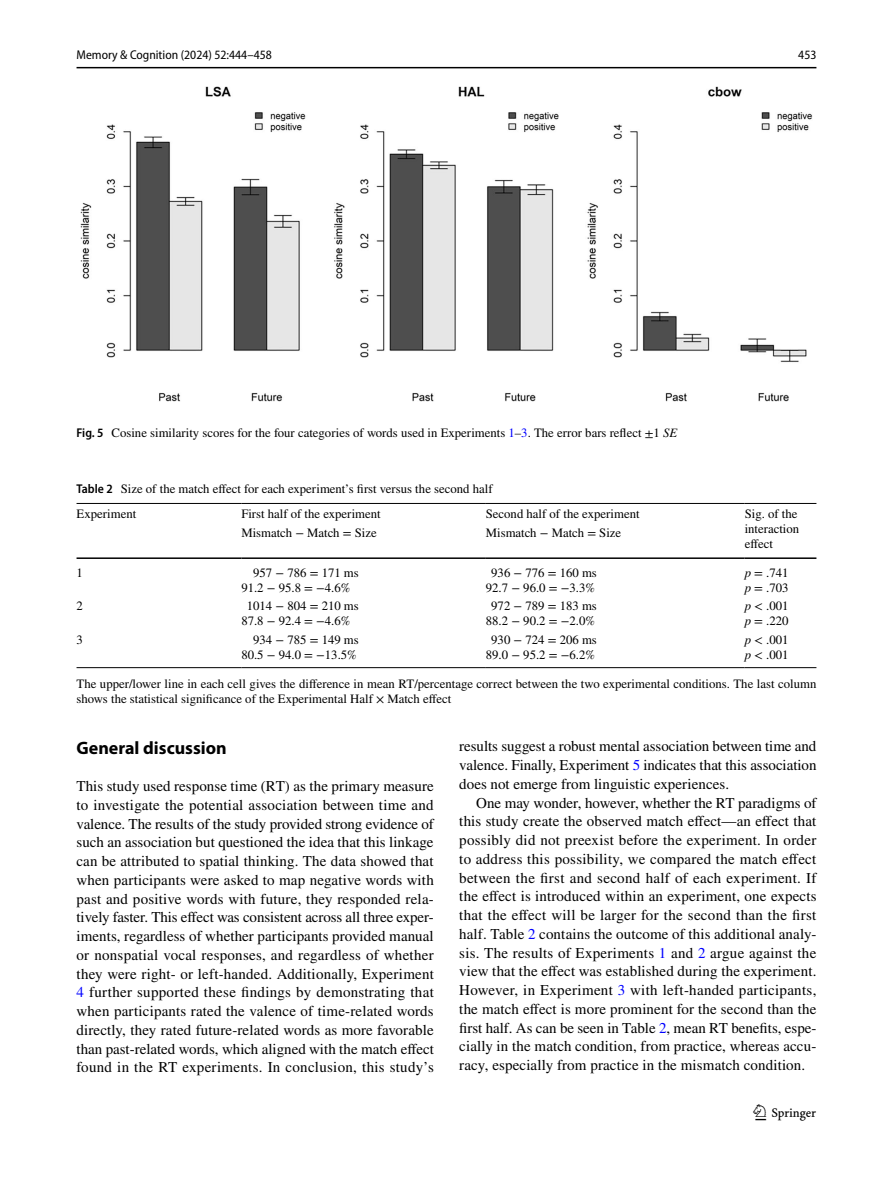
<style>
.page{position:relative;width:893px;height:1187px;background:#fff}
.page>*{position:absolute;margin:0;border:0;box-sizing:border-box;transform-origin:0 0}
.t1{font:22.5px "Springnew Regular 2";color:#000}
.t2{font:700 18px "Myriad Pro";color:#000}
.t3{font:15px/18.8px "STIX";letter-spacing:.01em;color:#000;text-align:justify}
.t4{font:12.75px/15px "STIX";color:#000}
.t5{font:semi-condensed 12.75px "Myriad Pro";color:#000}
.s1{font-family:"Myriad Pro";font-weight:600;font-stretch:semi-condensed}
.s2{color:#00f}
.s3{font-style:italic}
</style>
<div class="page">
<hr style="left:77px;top:67px;width:739px;height:1px;background:#000">
<img style="left:81px;top:87px;width:731px;height:315px">
<hr style="left:77px;top:503px;width:164px;height:1px;background:#000">
<hr style="left:77px;top:557px;width:164px;height:2px;background:#000">
<hr style="left:241px;top:503px;width:245px;height:1px;background:#000">
<hr style="left:486px;top:503px;width:259px;height:1px;background:#000">
<hr style="left:745px;top:503px;width:71px;height:1px;background:#000">
<hr style="left:745px;top:557px;width:71px;height:2px;background:#000">
<hr style="left:241px;top:557px;width:245px;height:2px;background:#000">
<hr style="left:486px;top:557px;width:259px;height:2px;background:#000">
<hr style="left:77px;top:667px;width:164px;height:1px;background:#000">
<hr style="left:241px;top:667px;width:245px;height:1px;background:#000">
<hr style="left:486px;top:667px;width:259px;height:1px;background:#000">
<hr style="left:745px;top:667px;width:71px;height:1px;background:#000">
<p class="t5" style="left:77px;top:48px;width:197px">Memory &amp; Cognition (2024) 52:444–458</p>
<p class="t5" style="left:798px;top:48px;width:20px">453</p>
<p class="t4" style="left:77px;top:426px;width:602px"><span class="s1">Fig. 5</span> Cosine similarity scores for the four categories of words used in Experiments <span class="s2">1</span>–<span class="s2">3</span>. The error bars reflect ±1 <span class="s3">SE</span></p>
<p class="t4" style="left:77px;top:482px;width:418px"><span class="s1">Table 2</span> Size of the match effect for each experiment’s first versus the second half</p>
<p class="t4" style="left:77px;top:507px;width:61px">Experiment</p>
<p class="t4" style="left:241px;top:507px;width:141px">First half of the experiment</p>
<p class="t4" style="left:486px;top:507px;width:155px">Second half of the experiment</p>
<p class="t4" style="left:745px;top:507px;width:56px">Sig. of the interaction effect</p>
<p class="t4" style="left:241px;top:526px;width:137px">Mismatch − Match = Size</p>
<p class="t4" style="left:486px;top:526px;width:137px">Mismatch − Match = Size</p>
<p class="t4" style="left:77px;top:565px;width:8px">1</p>
<p class="t4" style="left:241px;top:565px;width:119px;text-indent:12px">957 − 786 = 171 ms<br>91.2 − 95.8 = −4.6%</p>
<p class="t4" style="left:486px;top:565px;width:113px;text-align:center">936 − 776 = 160 ms<br>92.7 − 96.0 = −3.3%</p>
<p class="t4" style="left:745px;top:565px;width:45px"><span class="s3">p</span> = .741 <span class="s3">p</span> = .703</p>
<p class="t4" style="left:77px;top:599px;width:8px">2</p>
<p class="t4" style="left:241px;top:599px;width:119px;text-indent:5px">1014 − 804 = 210 ms<br>87.8 − 92.4 = −4.6%</p>
<p class="t4" style="left:486px;top:599px;width:113px;text-align:center">972 − 789 = 183 ms<br>88.2 − 90.2 = −2.0%</p>
<p class="t4" style="left:745px;top:599px;width:45px"><span class="s3">p</span> &lt; .001 <span class="s3">p</span> = .220</p>
<p class="t4" style="left:77px;top:633px;width:8px">3</p>
<p class="t4" style="left:241px;top:633px;width:119px;text-align:right">934 − 785 = 149 ms<br>80.5 − 94.0 = −13.5%</p>
<p class="t4" style="left:486px;top:633px;width:113px;text-align:center">930 − 724 = 206 ms<br>89.0 − 95.2 = −6.2%</p>
<p class="t4" style="left:745px;top:633px;width:45px"><span class="s3">p</span> &lt; .001 <span class="s3">p</span> &lt; .001</p>
<p class="t4" style="left:77px;top:676px;width:741px">The upper/lower line in each cell gives the difference in mean RT/percentage correct between the two experimental conditions. The last column shows the statistical significance of the Experimental Half × Match effect</p>
<p class="t2" style="left:77px;top:735px;width:152px">General discussion</p>
<p class="t3" style="left:77px;top:777px;width:359px">This study used response time (RT) as the primary measure to investigate the potential association between time and valence. The results of the study provided strong evidence of such an association but questioned the idea that this linkage can be attributed to spatial thinking. The data showed that when participants were asked to map negative words with past and positive words with future, they responded rela&shy;tively faster. This effect was consistent across all three exper&shy;iments, regardless of whether participants provided manual or nonspatial vocal responses, and regardless of whether they were right- or left-handed. Additionally, Experiment <span class="s2">4</span> further supported these findings by demonstrating that when participants rated the valence of time-related words directly, they rated future-related words as more favorable than past-related words, which aligned with the match effect found in the RT experiments. In conclusion, this study’s</p>
<p class="t3" style="left:459px;top:737px;width:359px">results suggest a robust mental association between time and valence. Finally, Experiment <span class="s2">5</span> indicates that this association does not emerge from linguistic experiences.</p>
<p class="t3" style="left:459px;top:794px;width:359px;text-indent:17px">One may wonder, however, whether the RT paradigms of this study create the observed match effect—an effect that possibly did not preexist before the experiment. In order to address this possibility, we compared the match effect between the first and second half of each experiment. If the effect is introduced within an experiment, one expects that the effect will be larger for the second than the first half. Table <span class="s2">2</span> contains the outcome of this additional analy&shy;sis. The results of Experiments <span class="s2">1</span> and <span class="s2">2</span> argue against the view that the effect was established during the experiment.<br>However, in Experiment <span class="s2">3</span> with left-handed participants, the match effect is more prominent for the second than the first half. As can be seen in Table <span class="s2">2</span>, mean RT benefits, espe&shy;cially in the match condition, from practice, whereas accu&shy;racy, especially from practice in the mismatch condition.</p>
<h1 class="t1" style="left:755px;top:1104px;width:62px">1 3</h1>
</div>
